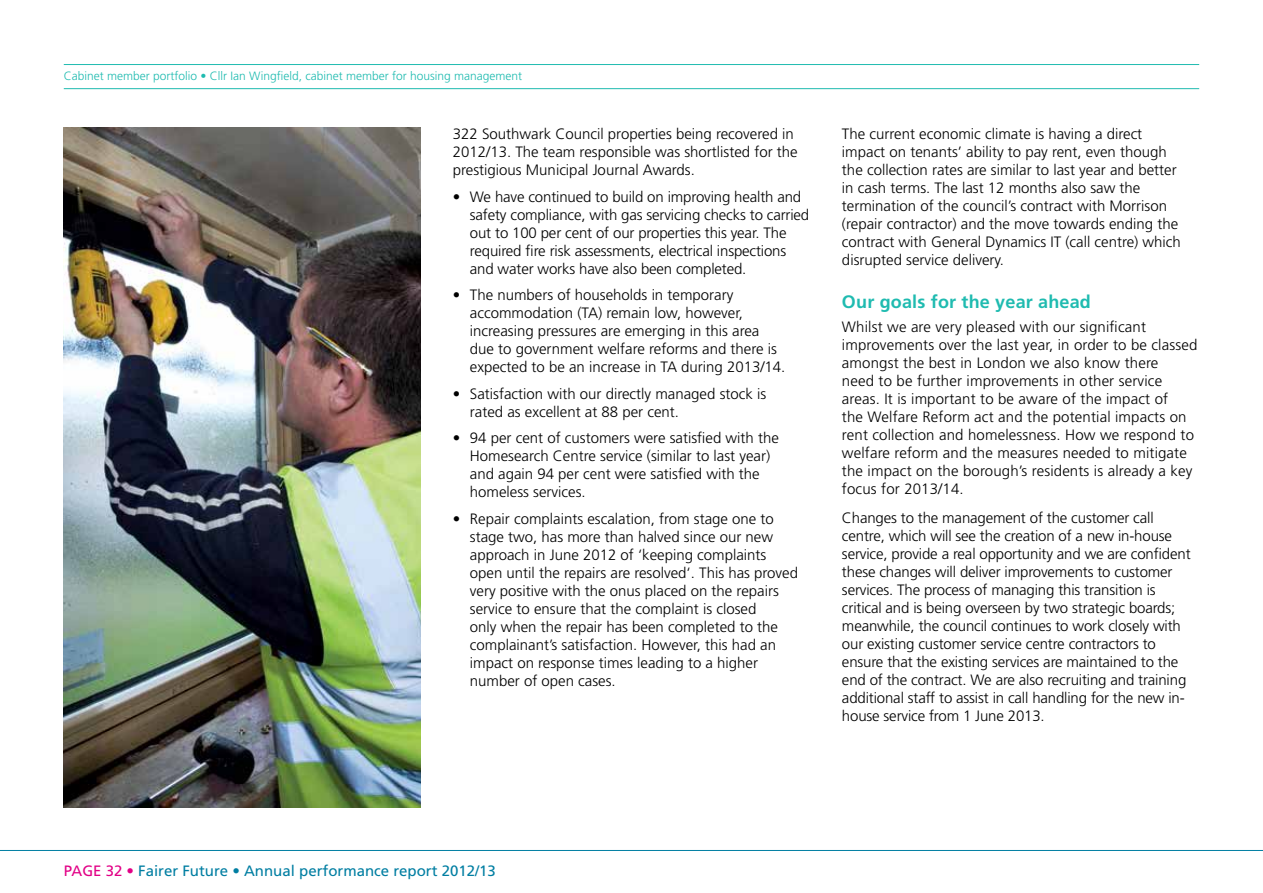
<style>
.page{position:relative;width:1263px;height:893px;background:#fff}
.page>*{position:absolute;margin:0;border:0;box-sizing:border-box;transform-origin:0 0}
.t1{font:700 18px "Frutiger";letter-spacing:.01em;color:#1fbbb0}
.t2{font:300 15px/18px "Frutiger";color:#000}
.t3{font:15px "Frutiger";color:#007ea2}
.t4{font:300 12px "Frutiger";color:#1fbbb0}
.s1{color:#e20086}
</style>
<div class="page">
<hr style="left:0;top:850px;width:1263px;height:1px;background:#007ea2">
<hr style="left:64px;top:88px;width:1135px;height:1px;background:#1fbbb0">
<hr style="left:64px;top:64px;width:1135px;height:1px;background:#1fbbb0">
<img style="left:64px;top:128px;width:357px;height:680px">
<p class="t4" style="left:64px;top:69px;width:460px">Cabinet member portfolio • Cllr Ian Wingfield, cabinet member for housing management</p>
<p class="t2" style="left:453px;top:125px;width:346px">322 Southwark Council properties being recovered in<br>2012/13. The team responsible was shortlisted for the prestigious Municipal Journal Awards.</p>
<p class="t2" style="left:470px;top:188px;width:341px;text-indent:-17px">• We have continued to build on improving health and safety compliance, with gas servicing checks to carried out to 100 per cent of our properties this year. The required fire risk assessments, electrical inspections and water works have also been completed.</p>
<p class="t2" style="left:470px;top:286px;width:317px;text-indent:-17px">• The numbers of households in temporary accommodation (TA) remain low, however, increasing pressures are emerging in this area due to government welfare reforms and there is expected to be an increase in TA during 2013/14.</p>
<p class="t2" style="left:470px;top:385px;width:298px;text-indent:-17px">• Satisfaction with our directly managed stock is rated as excellent at 88 per cent.</p>
<p class="t2" style="left:470px;top:429px;width:310px;text-indent:-17px">• 94 per cent of customers were satisfied with the Homesearch Centre service (similar to last year) and again 94 per cent were satisfied with the homeless services.</p>
<p class="t2" style="left:470px;top:510px;width:330px;text-indent:-17px">• Repair complaints escalation, from stage one to stage two, has more than halved since our new approach in June 2012 of ‘keeping complaints open until the repairs are resolved‘. This has proved very positive with the onus placed on the repairs service to ensure that the complaint is closed<br>only when the repair has been completed to the complainant’s satisfaction. However, this had an impact on response times leading to a higher number of open cases.</p>
<p class="t2" style="left:842px;top:125px;width:340px">The current economic climate is having a direct impact on tenants’ ability to pay rent, even though the collection rates are similar to last year and better in cash terms. The last 12 months also saw the termination of the council’s contract with Morrison (repair contractor) and the move towards ending the contract with General Dynamics IT (call centre) which disrupted service delivery.</p>
<p class="t1" style="left:842px;top:291px;width:250px">Our goals for the year ahead</p>
<p class="t2" style="left:842px;top:318px;width:357px">Whilst we are very pleased with our significant improvements over the last year, in order to be classed amongst the best in London we also know there<br>need to be further improvements in other service areas. It is important to be aware of the impact of<br>the Welfare Reform act and the potential impacts on rent collection and homelessness. How we respond to welfare reform and the measures needed to mitigate the impact on the borough’s residents is already a key focus for 2013/14.</p>
<p class="t2" style="left:842px;top:508px;width:350px">Changes to the management of the customer call centre, which will see the creation of a new in-house service, provide a real opportunity and we are confident these changes will deliver improvements to customer services. The process of managing this transition is critical and is being overseen by two strategic boards; meanwhile, the council continues to work closely with our existing customer service centre contractors to ensure that the existing services are maintained to the end of the contract. We are also recruiting and training additional staff to assist in call handling for the new in&shy;house service from 1 June 2013.</p>
<p class="t3" style="left:64px;top:862px;width:434px"><span class="s1">PAGE 32 •</span> Fairer Future • Annual performance report 2012/13</p>
</div>
